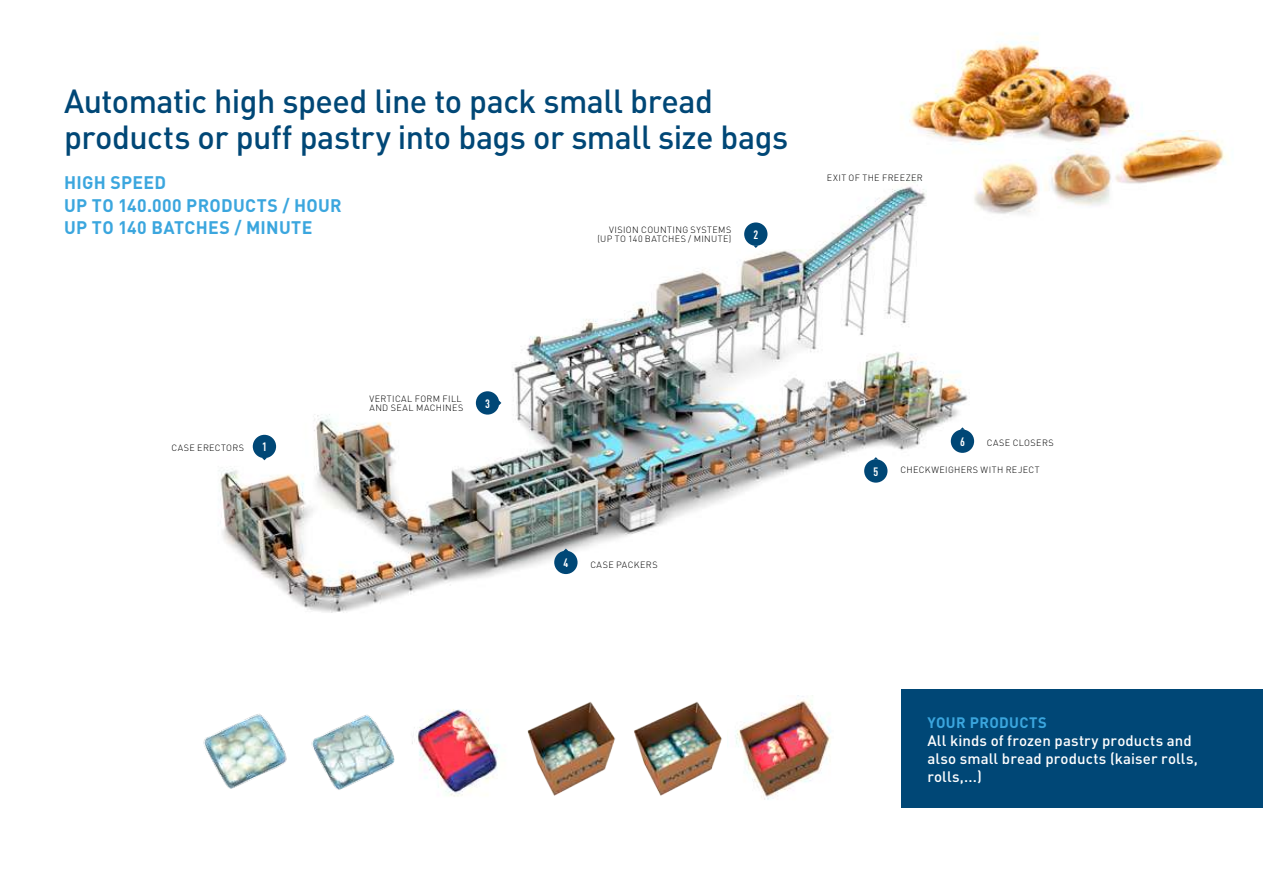
<style>
.page{position:relative;width:1263px;height:893px;background:#fff}
.page>*{position:absolute;margin:0;border:0;box-sizing:border-box;transform-origin:0 0}
.t1{font:500 33px/36px "DIN Pro";letter-spacing:-.015em;color:#004776}
.t2{font:700 18px/22.5px "DIN Pro";letter-spacing:.02em;color:#3ba6de}
.t3{font:500 15px/18px "DIN Pro";letter-spacing:.01em;color:#fff}
.t4{font:700 15px "DIN Pro";letter-spacing:.03em;color:#3ba6de}
.t5{font:700 12px "DIN Cond";color:#fff}
.t6{font:300 9px/9px "DIN Pro";letter-spacing:.045em;color:#000}
</style>
<div class="page">
<img style="left:219px;top:198px;width:756px;height:415px">
<img style="left:1156px;top:130px;width:71px;height:52px">
<img style="left:884px;top:36px;width:272px;height:190px">
<img style="left:203px;top:696px;width:628px;height:104px">
<div style="left:901px;top:690px;width:362px;height:118px;background:#004776"></div>
<div style="left:253px;top:435px;width:23px;height:23px;background:#004776;border-radius:50%"></div>
<div style="left:744px;top:222px;width:23px;height:24px;background:#004776;border-radius:50%"></div>
<div style="left:476px;top:391px;width:23px;height:24px;background:#004776;border-radius:50%"></div>
<div style="left:554px;top:551px;width:23px;height:23px;background:#004776;border-radius:50%"></div>
<div style="left:864px;top:459px;width:23px;height:24px;background:#004776;border-radius:50%"></div>
<svg style="left:873px;top:457px;width:5px;height:3px"></svg>
<div style="left:951px;top:430px;width:23px;height:23px;background:#004776;border-radius:50%"></div>
<svg style="left:960px;top:427px;width:5px;height:3px"></svg>
<h1 class="t1" style="left:64px;top:81px;width:726px">Automatic high speed line to pack small bread products or puff pastry into bags or small size bags</h1>
<h2 class="t2" style="left:64px;top:171px;width:279px">HIGH SPEED<br>UP TO 140.000 PRODUCTS / HOUR<br>UP TO 140 BATCHES / MINUTE</h2>
<p class="t6" style="left:827px;top:173px;width:97px">EXIT OF THE FREEZER</p>
<p class="t6" style="left:598px;top:225px;width:135px;text-align:right">VISION COUNTING SYSTEMS (UP TO 140 BATCHES / MINUTE)</p>
<h3 class="t5" style="left:753px;top:228px;width:6px">2</h3>
<p class="t6" style="left:172px;top:443px;width:74px">CASE ERECTORS</p>
<h3 class="t5" style="left:262px;top:440px;width:6px">1</h3>
<p class="t6" style="left:369px;top:394px;width:96px">VERTICAL FORM FILL<br>AND SEAL MACHINES</p>
<h3 class="t5" style="left:485px;top:396px;width:6px">3</h3>
<h3 class="t5" style="left:563px;top:556px;width:6px">4</h3>
<p class="t6" style="left:590px;top:560px;width:69px">CASE PACKERS</p>
<h3 class="t5" style="left:873px;top:464px;width:6px">5</h3>
<h3 class="t5" style="left:960px;top:435px;width:6px">6</h3>
<p class="t6" style="left:987px;top:438px;width:68px">CASE CLOSERS</p>
<p class="t6" style="left:900px;top:465px;width:141px">CHECKWEIGHERS WITH REJECT</p>
<h3 class="t4" style="left:927px;top:712px;width:121px">YOUR PRODUCTS</h3>
<h3 class="t3" style="left:927px;top:730px;width:272px">All kinds of frozen pastry products and also small bread products (kaiser rolls, rolls,...)</h3>
</div>
